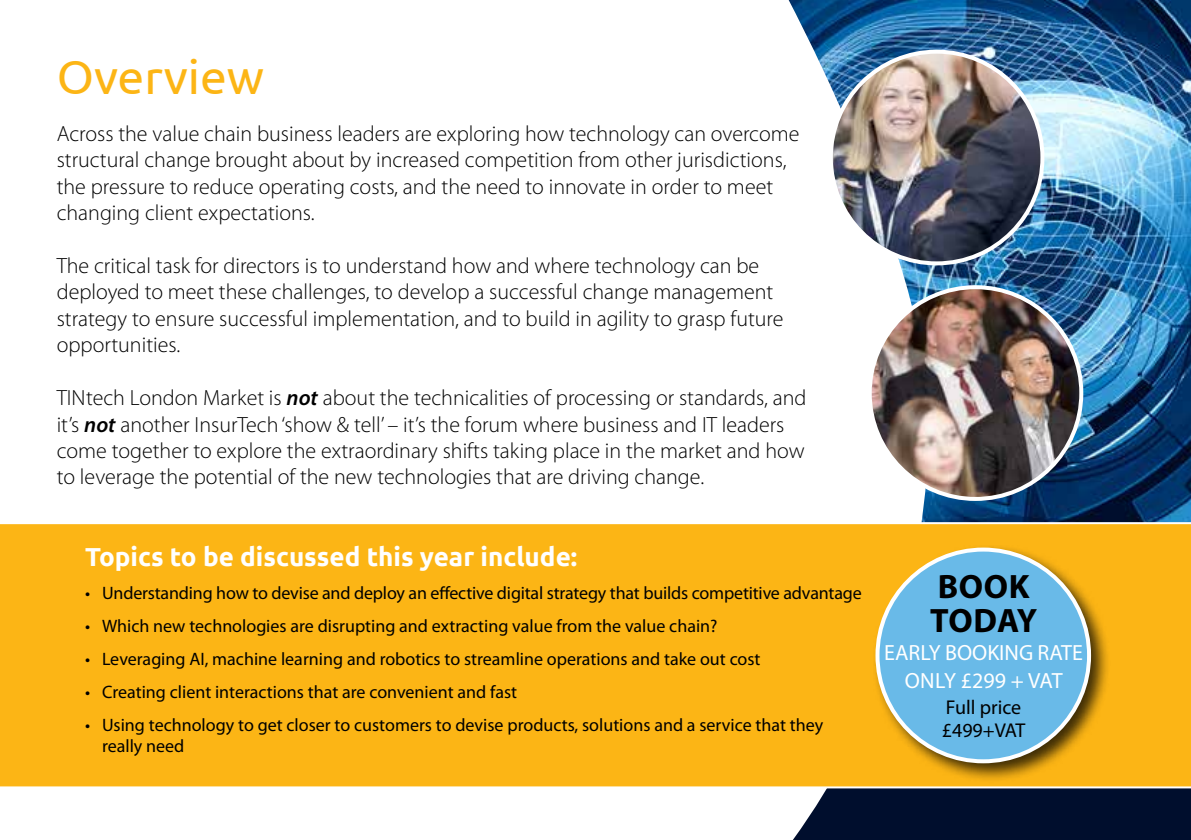
<style>
.page{position:relative;width:1191px;height:840px;background:#fff}
.page>*{position:absolute;margin:0;border:0;box-sizing:border-box;transform-origin:0 0}
.t1{font:48px "Ubuntu";color:#fcb515}
.t2{font:700 33.8px/33.8px "Myriad Pro";letter-spacing:.02em;color:#000}
.t3{font:700 26px "Ubuntu";color:#fff}
.t4{font:300 22px/26.4px "Myriad Pro";color:#000}
.t5{font:22px/28px "Myriad Pro";color:#fff;text-align:center}
.t6{font:20px/23.6px "Myriad Pro";color:#000}
.t7{font:18px/21.6px "Myriad Pro";color:#000}
.s1{font-weight:600;font-style:italic}
</style>
<div class="page">
<img style="left:788px;top:0;width:403px;height:839px">
<div style="left:0;top:522px;width:1191px;height:266px;background:#fcb515"></div>
<img style="left:831px;top:52px;width:211px;height:211px;border-radius:106px">
<img style="left:869px;top:287px;width:212px;height:211px;border-radius:106px">
<div style="left:871px;top:543px;width:240px;height:240px;background:#000;opacity:.75"></div>
<div style="left:877px;top:549px;width:212px;height:211px;background:#69bae8;border-radius:50%"></div>
<h1 class="t1" style="left:57px;top:48px;width:209px">Overview</h1>
<p class="t4" style="left:57px;top:120px;width:744px">Across the value chain business leaders are exploring how technology can overcome structural change brought about by increased competition from other jurisdictions, the pressure to reduce operating costs, and the need to innovate in order to meet changing client expectations.</p>
<p class="t4" style="left:57px;top:252px;width:728px">The critical task for directors is to understand how and where technology can be deployed to meet these challenges, to develop a successful change management strategy to ensure successful implementation, and to build in agility to grasp future opportunities.</p>
<p class="t4" style="left:57px;top:384px;width:751px">TINtech London Market is <span class="s1">not</span> about the technicalities of processing or standards, and it’s <span class="s1">not</span> another InsurTech ‘show &amp; tell’ – it’s the forum where business and IT leaders come together to explore the extraordinary shifts taking place in the market and how to leverage the potential of the new technologies that are driving change.</p>
<p class="t3" style="left:85px;top:540px;width:494px">Topics to be discussed this year include:</p>
<p class="t7" style="left:85px;top:581px;width:778px">• Understanding how to devise and deploy an effective digital strategy that builds competitive advantage</p>
<p class="t7" style="left:85px;top:614px;width:634px">• Which new technologies are disrupting and extracting value from the value chain?</p>
<p class="t7" style="left:85px;top:647px;width:677px">• Leveraging AI, machine learning and robotics to streamline operations and take out cost</p>
<p class="t7" style="left:85px;top:680px;width:433px">• Creating client interactions that are convenient and fast</p>
<p class="t7" style="left:102px;top:713px;width:723px;text-indent:-17px">• Using technology to get closer to customers to devise products, solutions and a service that they really need</p>
<h2 class="t2" style="left:930px;top:568px;width:109px">BOOK<br>TODAY</h2>
<p class="t5" style="left:884px;top:638px;width:198px">Early booking rate only £299 + VAT</p>
<p class="t6" style="left:941px;top:694px;width:81px">Full price £499+VAT</p>
</div>
